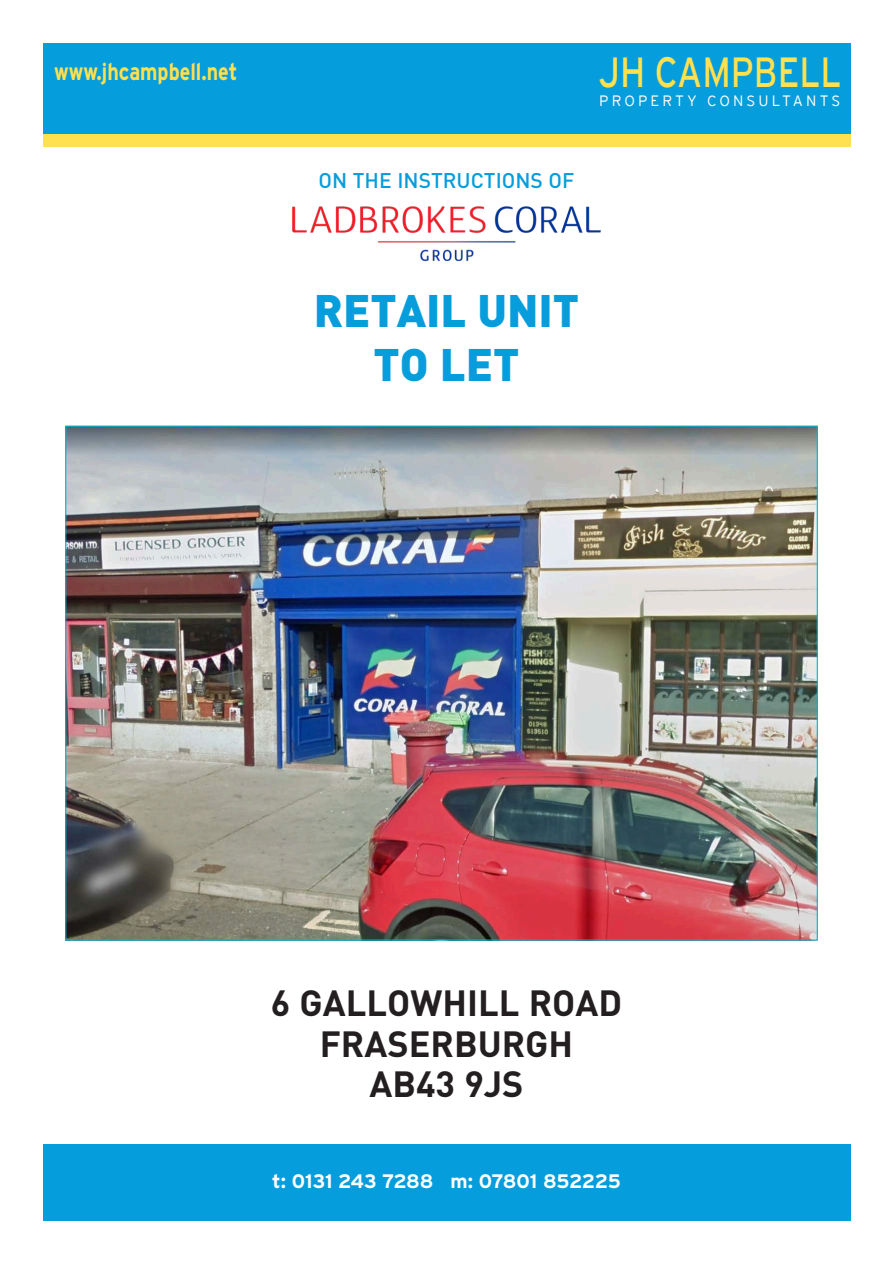
<style>
.page{position:relative;width:893px;height:1263px;background:#fff}
.page>*{position:absolute;margin:0;border:0;box-sizing:border-box;transform-origin:0 0}
.Main_sub_header{font:900 45px "DIN";color:#069ddc}
.t1{font:42px "Interstate";color:#ffe04e;scale:.84 1}
.Main_sub_header-2{font:700 36px "DIN";color:#231f20}
.t2{font:700 24px "Interstate";color:#ffe04e;scale:.82 1}
.Main_sub_header-3{font:500 21px "DIN";color:#069ddc}
.t3{font:700 19.5px "Interstate";letter-spacing:-.02em;color:#fff}
.t4{font:300 15px "Interstate";letter-spacing:.21em;color:#fff}
</style>
<div class="page">
<div style="left:43px;top:43px;width:807px;height:91px;background:#069ddc"></div>
<div style="left:43px;top:1144px;width:807px;height:76px;background:#069ddc"></div>
<div style="left:43px;top:134px;width:807px;height:13px;background:#ffe04e"></div>
<img style="left:67px;top:427px;width:749px;height:512px">
<img style="left:292px;top:206px;width:309px;height:56px">
<p class="t2" style="left:54px;top:58px;width:225px">www.jhcampbell.net</p>
<p class="t1" style="left:599px;top:48px;width:290px">JH CAMPBELL</p>
<p class="t4" style="left:599px;top:92px;width:242px">PROPERTY CONSULTANTS</p>
<p class="Main_sub_header-3" style="left:319px;top:167px;width:257px">ON THE INSTRUCTIONS OF</p>
<p class="Main_sub_header" style="left:314px;top:280px;width:267px">RETAIL UNIT</p>
<p class="Main_sub_header" style="left:374px;top:334px;width:147px">TO LET</p>
<p class="Main_sub_header-2" style="left:271px;top:980px;width:353px">6 GALLOWHILL ROAD</p>
<p class="Main_sub_header-2" style="left:320px;top:1020px;width:255px">FRASERBURGH</p>
<p class="Main_sub_header-2" style="left:369px;top:1061px;width:156px">AB43 9JS</p>
<p class="t3" style="left:272px;top:1170px;width:350px">t: 0131 243 7288 m: 07801 852225</p>
</div>
